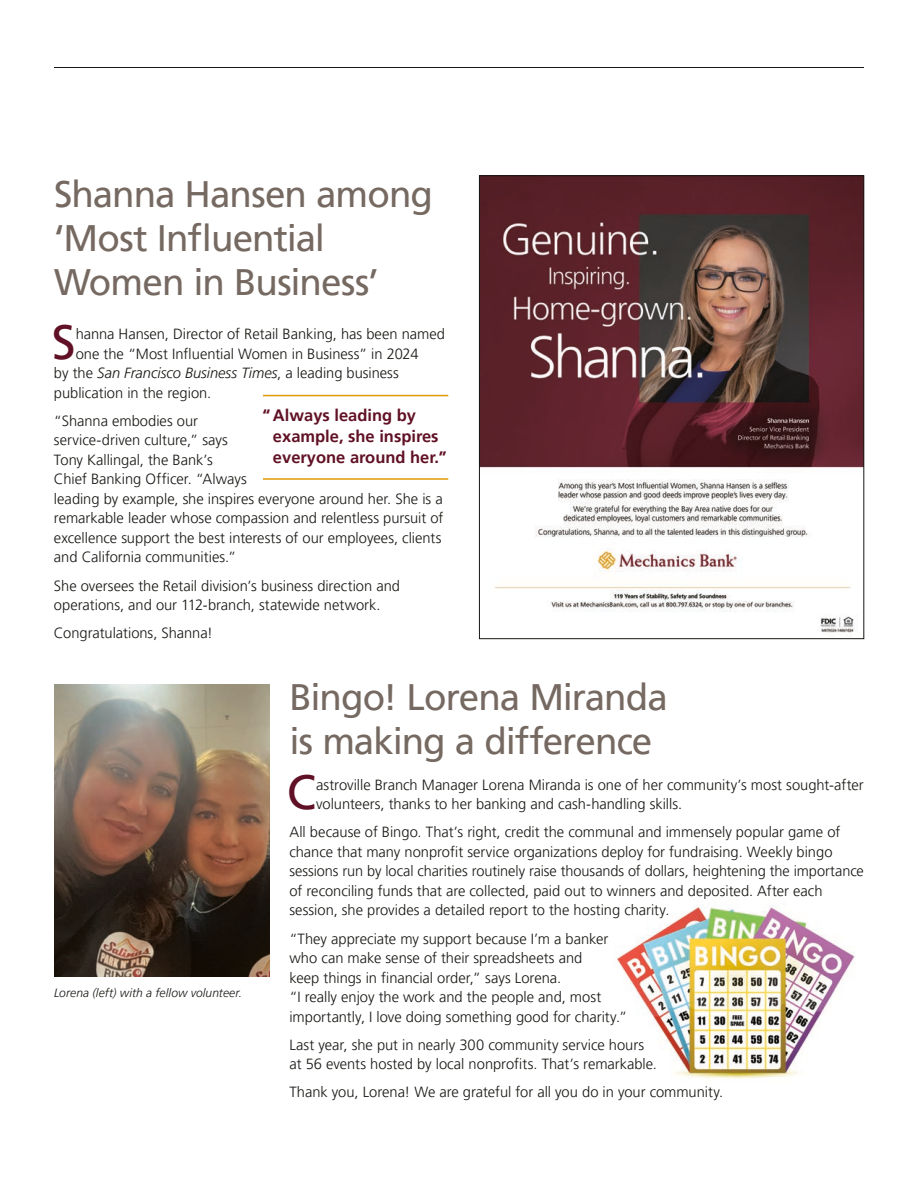
<style>
.page{position:relative;width:918px;height:1188px;background:#fff}
.page>*{position:absolute;margin:0;border:0;box-sizing:border-box;transform-origin:0 0}
.t1{font:47.85px "Frutiger LT Pro";color:#611125}
.t2{font:36.75px/44.1px "Frutiger LT Pro";letter-spacing:-.025em;color:#756961}
.t3{font:700 16.5px/21px "Frutiger LT Pro";color:#611125}
.t4{font:300 14.7px/19.5px "Frutiger LT Pro";color:#171713}
.t5{font:italic 300 14.7px "Frutiger LT Pro";color:#171713}
.t6{font:italic 300 12px "Frutiger LT Pro";letter-spacing:.005em;color:#171713}
.s1{font-style:normal}
</style>
<div class="page">
<img style="left:481px;top:178px;width:381px;height:434px">
<img style="left:616px;top:905px;width:239px;height:174px">
<hr style="left:54px;top:67px;width:810px;height:1px;background:#171713">
<hr style="left:263px;top:395px;width:185px;height:1px;background:#df9900">
<hr style="left:263px;top:478px;width:185px;height:2px;background:#df9900">
<img style="left:54px;top:685px;width:216px;height:291px">
<img style="left:813px;top:610px;width:49px;height:23px">
<h2 class="t2" style="left:54px;top:173px;width:381px">Shanna Hansen among ‘Most Influential<br>Women in Business’</h2>
<h1 class="t1" style="left:52px;top:314px;width:25px">S</h1>
<p class="t4" style="left:76px;top:325px;width:371px">hanna Hansen, Director of Retail Banking, has been named</p>
<p class="t4" style="left:76px;top:344px;width:344px">one the “Most Influential Women in Business” in 2024</p>
<p class="t5" style="left:54px;top:365px;width:346px"><span class="s1">by the</span> San Francisco Business Times<span class="s1">, a leading business</span></p>
<p class="t4" style="left:54px;top:383px;width:159px">publication in the region.</p>
<p class="t4" style="left:54px;top:411px;width:391px">“Shanna embodies our<br>service-driven culture,” says<br>Tony Kallingal, the Bank’s<br>Chief Banking Officer. “Always<br>leading by example, she inspires everyone around her. She is a remarkable leader whose compassion and relentless pursuit of excellence support the best interests of our employees, clients and California communities.”</p>
<p class="t4" style="left:54px;top:576px;width:348px">She oversees the Retail division’s business direction and operations, and our 112-branch, statewide network.</p>
<p class="t4" style="left:54px;top:623px;width:160px">Congratulations, Shanna!</p>
<p class="t3" style="left:273px;top:405px;width:175px;text-indent:-10px">“ Always leading by example, she inspires everyone around her.”</p>
<p class="t6" style="left:54px;top:986px;width:190px">Lorena (left) with a fellow volunteer.</p>
<h2 class="t2" style="left:289px;top:676px;width:380px">Bingo! Lorena Miranda is making a difference</h2>
<h1 class="t1" style="left:287px;top:765px;width:31px">C</h1>
<p class="t4" style="left:316px;top:775px;width:549px">astroville Branch Manager Lorena Miranda is one of her community’s most sought-after volunteers, thanks to her banking and cash-handling skills.</p>
<p class="t4" style="left:289px;top:823px;width:576px">All because of Bingo. That’s right, credit the communal and immensely popular game of chance that many nonprofit service organizations deploy for fundraising. Weekly bingo sessions run by local charities routinely raise thousands of dollars, heightening the importance of reconciling funds that are collected, paid out to winners and deposited. After each session, she provides a detailed report to the hosting charity.</p>
<p class="t4" style="left:289px;top:929px;width:339px">“They appreciate my support because I’m a banker who can make sense of their spreadsheets and<br>keep things in financial order,” says Lorena.<br>“I really enjoy the work and the people and, most importantly, I love doing something good for charity.”</p>
<p class="t4" style="left:289px;top:1035px;width:369px">Last year, she put in nearly 300 community service hours at 56 events hosted by local nonprofits. That’s remarkable.</p>
<p class="t4" style="left:289px;top:1083px;width:435px">Thank you, Lorena! We are grateful for all you do in your community.</p>
</div>
